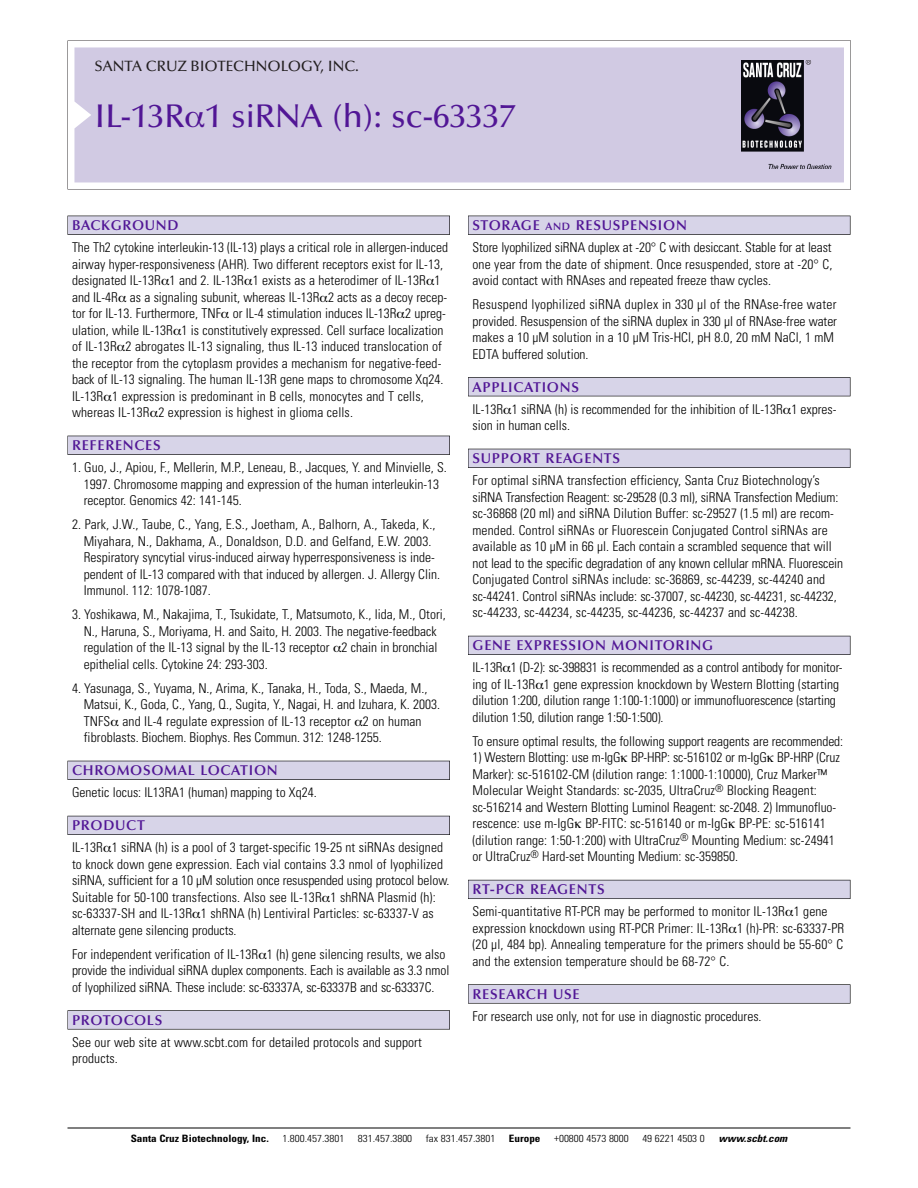
<style>
.page{position:relative;width:918px;height:1188px;background:#fff}
.page>*{position:absolute;margin:0;border:0;box-sizing:border-box;transform-origin:0 0}
.t1{font:500 33px "Optima";color:#511695}
.t2{font:500 15px "Optima";color:#231f20}
.t3{font:600 14.25px "Optima";letter-spacing:.05em;color:#511695}
.t4{font:300 condensed 13.5px/16.5px "Univers";color:#000}
.t5{font:300 condensed 10.2px "Univers";color:#000;scale:1.1 1}
.t6{font:700 condensed 10.2px "Univers";color:#000;scale:1.1 1}
.t7{font:italic 700 condensed 10.2px "Univers";color:#000;scale:1.1 1}
.s1{font-size:10.65px}
</style>
<div class="page">
<svg style="left:74px;top:41px;width:777px;height:148px"></svg>
<div style="left:74px;top:47px;width:770px;height:135px;background:#d1cae3"></div>
<img style="left:741px;top:60px;width:90px;height:108px">
<div style="left:68px;top:216px;width:382px;height:19px;background:#535256"></div>
<div style="left:68px;top:216px;width:381px;height:18px;background:#d7d4e8"></div>
<div style="left:68px;top:436px;width:382px;height:19px;background:#525156"></div>
<div style="left:68px;top:436px;width:381px;height:18px;background:#d7d4e8"></div>
<div style="left:68px;top:761px;width:382px;height:19px;background:#515057"></div>
<div style="left:68px;top:761px;width:381px;height:18px;background:#d7d4e8"></div>
<div style="left:68px;top:816px;width:382px;height:19px;background:#535259"></div>
<div style="left:68px;top:816px;width:381px;height:18px;background:#d7d4e8"></div>
<svg style="left:68px;top:1010px;width:382px;height:20px"></svg>
<div style="left:68px;top:1011px;width:381px;height:18px;background:#d7d4e8"></div>
<div style="left:468px;top:216px;width:382px;height:19px;background:#535256"></div>
<div style="left:468px;top:216px;width:382px;height:18px;background:#d7d4e8"></div>
<div style="left:468px;top:377px;width:382px;height:19px;background:#515155"></div>
<div style="left:468px;top:378px;width:382px;height:18px;background:#d7d4e8"></div>
<div style="left:468px;top:449px;width:382px;height:19px;background:#515057"></div>
<div style="left:468px;top:449px;width:382px;height:18px;background:#d7d4e8"></div>
<div style="left:468px;top:636px;width:382px;height:19px;background:#535259"></div>
<div style="left:468px;top:636px;width:382px;height:18px;background:#d7d4e8"></div>
<div style="left:468px;top:880px;width:382px;height:19px;background:#595860"></div>
<div style="left:468px;top:880px;width:382px;height:18px;background:#d7d4e8"></div>
<div style="left:468px;top:984px;width:382px;height:20px;background:#676767"></div>
<div style="left:468px;top:985px;width:382px;height:18px;background:#d7d4e8"></div>
<hr style="left:68px;top:1128px;width:782px;height:1px;background:#000">
<svg style="left:186px;top:112px;width:19px;height:16px"></svg>
<p class="t2" style="left:94px;top:60px;width:266px">SANTA CRUZ BIOTECHNOLOGY, INC.</p>
<p class="t1" style="left:94px;top:102px;width:423px">IL-13R 1 siRNA (h): sc-63337</p>
<p class="t3" style="left:72px;top:219px;width:108px">BACKGROUND</p>
<p class="t4" style="left:72px;top:240px;width:378px">The Th2 cytokine interleukin-13 (IL-13) plays a critical role in allergen-induced airway hyper-responsiveness (AHR). Two different receptors exist for IL-13, designated IL-13R 1 and 2. IL-13R 1 exists as a heterodimer of IL-13R 1 and IL-4R as a signaling subunit, whereas IL-13R 2 acts as a decoy recep&shy;tor for IL-13. Furthermore, TNF or IL-4 stimulation induces IL-13R 2 upreg&shy;ulation, while IL-13R 1 is constitutively expressed. Cell surface localization of IL-13R 2 abrogates IL-13 signaling, thus IL-13 induced translocation of the receptor from the cytoplasm provides a mechanism for negative-feed&shy;back of IL-13 signaling. The human IL-13R gene maps to chromosome Xq24.<br>IL-13R 1 expression is predominant in B cells, monocytes and T cells, whereas IL-13R 2 expression is highest in glioma cells.</p>
<p class="t3" style="left:72px;top:439px;width:90px">REFERENCES</p>
<p class="t4" style="left:84px;top:460px;width:365px;text-indent:-12px">1. Guo, J., Apiou, F., Mellerin, M.P., Leneau, B., Jacques, Y. and Minvielle, S.<br>1997. Chromosome mapping and expression of the human interleukin-13 receptor. Genomics 42: 141-145.</p>
<p class="t4" style="left:84px;top:517px;width:358px;text-indent:-12px">2. Park, J.W., Taube, C., Yang, E.S., Joetham, A., Balhorn, A., Takeda, K., Miyahara, N., Dakhama, A., Donaldson, D.D. and Gelfand, E.W. 2003.<br>Respiratory syncytial virus-induced airway hyperresponsiveness is inde&shy;pendent of IL-13 compared with that induced by allergen. J. Allergy Clin.<br>Immunol. 112: 1078-1087.</p>
<p class="t4" style="left:84px;top:607px;width:364px;text-indent:-12px">3. Yoshikawa, M., Nakajima, T., Tsukidate, T., Matsumoto, K., Iida, M., Otori, N., Haruna, S., Moriyama, H. and Saito, H. 2003. The negative-feedback regulation of the IL-13 signal by the IL-13 receptor 2 chain in bronchial epithelial cells. Cytokine 24: 293-303.</p>
<p class="t4" style="left:84px;top:681px;width:358px;text-indent:-12px">4. Yasunaga, S., Yuyama, N., Arima, K., Tanaka, H., Toda, S., Maeda, M., Matsui, K., Goda, C., Yang, Q., Sugita, Y., Nagai, H. and Izuhara, K. 2003.<br>TNFS and IL-4 regulate expression of IL-13 receptor 2 on human fibroblasts. Biochem. Biophys. Res Commun. 312: 1248-1255.</p>
<p class="t3" style="left:72px;top:764px;width:207px">CHROMOSOMAL LOCATION</p>
<p class="t4" style="left:72px;top:786px;width:246px">Genetic locus: IL13RA1 (human) mapping to Xq24.</p>
<p class="t3" style="left:72px;top:819px;width:74px">PRODUCT</p>
<p class="t4" style="left:72px;top:841px;width:379px">IL-13R 1 siRNA (h) is a pool of 3 target-specific 19-25 nt siRNAs designed to knock down gene expression. Each vial contains 3.3 nmol of lyophilized siRNA, sufficient for a 10 µM solution once resuspended using protocol below.<br>Suitable for 50-100 transfections. Also see IL-13R 1 shRNA Plasmid (h): sc-63337-SH and IL-13R 1 shRNA (h) Lentiviral Particles: sc-63337-V as alternate gene silencing products.</p>
<p class="t4" style="left:72px;top:947px;width:379px">For independent verification of IL-13R 1 (h) gene silencing results, we also provide the individual siRNA duplex components. Each is available as 3.3 nmol of lyophilized siRNA. These include: sc-63337A, sc-63337B and sc-63337C.</p>
<p class="t3" style="left:72px;top:1014px;width:92px">PROTOCOLS</p>
<p class="t4" style="left:72px;top:1035px;width:351px">See our web site at www.scbt.com for detailed protocols and support products.</p>
<p class="t3" style="left:473px;top:219px;width:216px">STORAGE <span class="s1">AND</span> RESUSPENSION</p>
<p class="t4" style="left:473px;top:240px;width:361px;text-align:justify">Store lyophilized siRNA duplex at -20° C with desiccant. Stable for at least one year from the date of shipment. Once resuspended, store at -20° C, avoid contact with RNAses and repeated freeze thaw cycles.</p>
<p class="t4" style="left:473px;top:297px;width:366px">Resuspend lyophilized siRNA duplex in 330 µl of the RNAse-free water provided. Resuspension of the siRNA duplex in 330 µl of RNAse-free water makes a 10 µM solution in a 10 µM Tris-HCl, pH 8.0, 20 mM NaCl, 1 mM EDTA buffered solution.</p>
<p class="t3" style="left:473px;top:381px;width:108px">APPLICATIONS</p>
<p class="t4" style="left:473px;top:402px;width:366px">IL-13R 1 siRNA (h) is recommended for the inhibition of IL-13R 1 expres&shy;sion in human cells.</p>
<p class="t3" style="left:473px;top:452px;width:149px">SUPPORT REAGENTS</p>
<p class="t4" style="left:473px;top:474px;width:372px">For optimal siRNA transfection efficiency, Santa Cruz Biotechnology’s siRNA Transfection Reagent: sc-29528 (0.3 ml), siRNA Transfection Medium: sc-36868 (20 ml) and siRNA Dilution Buffer: sc-29527 (1.5 ml) are recom&shy;mended. Control siRNAs or Fluorescein Conjugated Control siRNAs are available as 10 µM in 66 µl. Each contain a scrambled sequence that will not lead to the specific degradation of any known cellular mRNA. Fluorescein Conjugated Control siRNAs include: sc-36869, sc-44239, sc-44240 and sc-44241. Control siRNAs include: sc-37007, sc-44230, sc-44231, sc-44232, sc-44233, sc-44234, sc-44235, sc-44236, sc-44237 and sc-44238.</p>
<p class="t3" style="left:473px;top:639px;width:242px">GENE EXPRESSION MONITORING</p>
<p class="t4" style="left:473px;top:661px;width:372px">IL-13R 1 (D-2): sc-398831 is recommended as a control antibody for monitor&shy;ing of IL-13R 1 gene expression knockdown by Western Blotting (starting dilution 1:200, dilution range 1:100-1:1000) or immunofluorescence (starting dilution 1:50, dilution range 1:50-1:500).</p>
<p class="t4" style="left:473px;top:734px;width:372px">To ensure optimal results, the following support reagents are recommended:</p>
<p class="t4" style="left:473px;top:751px;width:369px">1) Western Blotting: use m-IgG BP-HRP: sc-516102 or m-IgG BP-HRP (Cruz Marker): sc-516102-CM (dilution range: 1:1000-1:10000), Cruz Marker™ Molecular Weight Standards: sc-2035, UltraCruz<sup>®</sup> Blocking Reagent: sc-516214 and Western Blotting Luminol Reagent: sc-2048. 2) Immunofluo&shy;rescence: use m-IgG BP-FITC: sc-516140 or m-IgG BP-PE: sc-516141 (dilution range: 1:50-1:200) with UltraCruz<sup>®</sup> Mounting Medium: sc-24941 or UltraCruz<sup>®</sup> Hard-set Mounting Medium: sc-359850.</p>
<p class="t3" style="left:473px;top:883px;width:134px">RT-PCR REAGENTS</p>
<p class="t4" style="left:473px;top:905px;width:373px">Semi-quantitative RT-PCR may be performed to monitor IL-13R 1 gene expression knockdown using RT-PCR Primer: IL-13R 1 (h)-PR: sc-63337-PR (20 µl, 484 bp). Annealing temperature for the primers should be 55-60° C and the extension temperature should be 68-72° C.</p>
<p class="t3" style="left:473px;top:988px;width:109px">RESEARCH USE</p>
<p class="t4" style="left:473px;top:1009px;width:291px">For research use only, not for use in diagnostic procedures.</p>
<p class="t6" style="left:131px;top:1135px;width:127px">Santa Cruz Biotechnology, Inc.</p>
<p class="t5" style="left:282px;top:1135px;width:58px">1.800.457.3801</p>
<p class="t5" style="left:358px;top:1135px;width:51px">831.457.3800</p>
<p class="t5" style="left:426px;top:1135px;width:65px">fax 831.457.3801</p>
<p class="t6" style="left:509px;top:1135px;width:30px">Europe</p>
<p class="t5" style="left:554px;top:1135px;width:69px">+00800 4573 8000</p>
<p class="t5" style="left:642px;top:1135px;width:58px">49 6221 4503 0</p>
<p class="t7" style="left:719px;top:1135px;width:66px">www.scbt.com</p>
</div>
